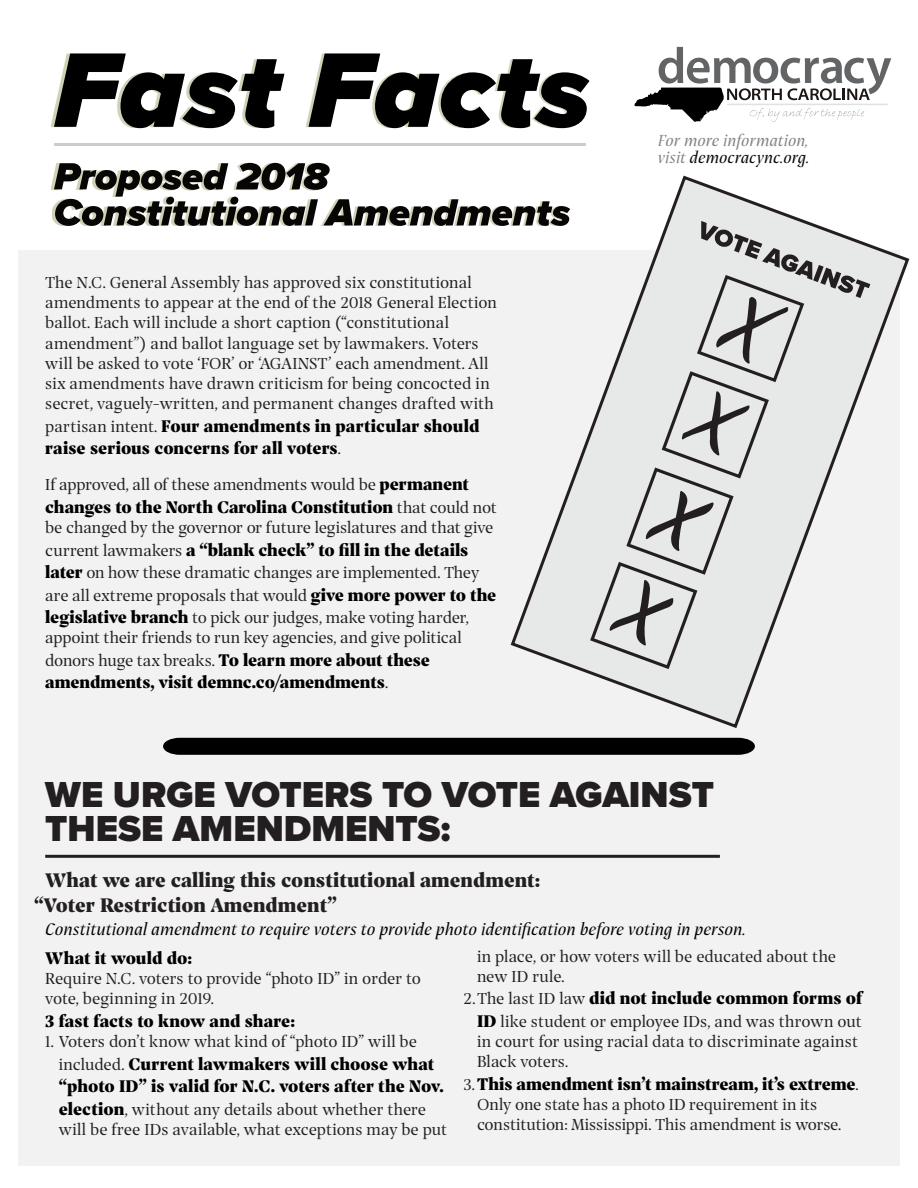
<style>
.page{position:relative;width:918px;height:1188px;background:#fff}
.page>*{position:absolute;margin:0;border:0;box-sizing:border-box;transform-origin:0 0}
.t1{font:900 37.5px/34.5px "Proxima Nova";color:#231f20}
.t2{font:900 21px/25.2px "Prospectus Std";color:#231f20}
.body{font:900 18px/22.5px "Prospectus Std";letter-spacing:-.005em;color:#000}
.body-2{font:italic 18px "Prospectus Std";letter-spacing:-.005em;color:#000}
.body-3{font:17.25px/20.2px "Prospectus Std";letter-spacing:-.005em;color:#231f20}
.body-4{font:italic 17.25px/17.2px "Prospectus Std";color:#838282}
.s1{font-weight:400;font-size:17.25px;color:#231f20}
.s2{font-weight:900;font-size:18px;color:#000}
.s3{color:#080505}
</style>
<div class="page">
<div style="left:18px;top:250px;width:882px;height:463px;background:#f2f2f3"></div>
<div style="left:18px;top:713px;width:882px;height:453px;background:#f2f2f3"></div>
<svg style="left:163px;top:738px;width:592px;height:17px;background:#050505"></svg>
<hr style="left:45px;top:855px;width:675px;height:3px;background:#231f20">
<svg style="left:54px;top:54px;width:536px;height:74px"></svg>
<svg style="left:54px;top:163px;width:455px;height:63px"></svg>
<hr style="left:54px;top:143px;width:532px;height:3px;background:#cecbca">
<svg style="left:635px;top:47px;width:256px;height:75px"></svg>
<svg style="left:509px;top:175px;width:401px;height:553px"></svg>
<svg style="left:590px;top:221px;width:280px;height:448px"></svg>
<p class="body-3" style="left:45px;top:272px;width:453px">The N.C. General Assembly has approved six constitutional amendments to appear at the end of the 2018 General Election ballot. Each will include a short caption (“constitutional amendment”) and ballot language set by lawmakers. Voters will be asked to vote ‘FOR’ or ‘AGAINST’ each amendment. All six amendments have drawn criticism for being concocted in secret, vaguely-written, and permanent changes drafted with</p>
<p class="body" style="left:45px;top:414px;width:436px"><span class="s1">partisan intent.</span> Four amendments in particular should raise serious concerns for all voters<span class="s1">.</span></p>
<p class="body-3" style="left:45px;top:474px;width:425px">If approved, all of these amendments would be <span class="s2">permanent</span></p>
<p class="body" style="left:45px;top:495px;width:453px">changes to the North Carolina Constitution <span class="s1">that could not</span></p>
<p class="body-3" style="left:45px;top:517px;width:450px">be changed by the governor or future legislatures and that give</p>
<p class="body" style="left:45px;top:538px;width:425px"><span class="s1">current lawmakers</span> a “blank check” to fill in the details</p>
<p class="body-3" style="left:45px;top:561px;width:453px;line-height:22.5px"><span class="s2">later</span> on how these dramatic changes are implemented. They are all extreme proposals that would <span class="s2">give more power to the legislative branch</span> to pick our judges, make voting harder,</p>
<p class="body-3" style="left:45px;top:627px;width:418px">appoint their friends to run key agencies, and give political</p>
<p class="body" style="left:45px;top:648px;width:386px"><span class="s1">donors huge tax breaks.</span> To learn more about these amendments, visit demnc.co/amendments<span class="s1">.</span></p>
<p class="body-4" style="left:658px;top:131px;width:153px">For more information, visit <span class="s3">democracync.org.</span></p>
<p class="t1" style="left:45px;top:777px;width:670px">WE URGE VOTERS TO VOTE AGAINST<br>THESE AMENDMENTS:</p>
<p class="t2" style="left:34px;top:867px;width:508px;text-indent:11px">What we are calling this constitutional amendment: “Voter Restriction Amendment”</p>
<p class="body-2" style="left:45px;top:916px;width:702px">Constitutional amendment to require voters to provide photo identification before voting in person.</p>
<p class="body" style="left:45px;top:946px;width:148px">What it would do:</p>
<p class="body-3" style="left:45px;top:968px;width:377px">Require N.C. voters to provide “photo ID” in order to vote, beginning in 2019.</p>
<p class="body" style="left:45px;top:1009px;width:251px">3 fast facts to know and share:</p>
<p class="body-3" style="left:45px;top:1031px;width:373px">1. Voters don’t know what kind of “photo ID” will be</p>
<p class="body" style="left:59px;top:1052px;width:387px"><span class="s1">included.</span> Current lawmakers will choose what “photo ID” is valid for N.C. voters after the Nov.</p>
<p class="body-3" style="left:59px;top:1098px;width:390px"><span class="s2">election</span>, without any details about whether there will be free IDs available, what exceptions may be put</p>
<p class="body-3" style="left:477px;top:945px;width:361px">in place, or how voters will be educated about the new ID rule.</p>
<p class="body" style="left:464px;top:987px;width:400px"><span class="s1">2.The last ID law</span> did not include common forms of</p>
<p class="body-3" style="left:477px;top:1011px;width:386px"><span class="s2">ID</span> like student or employee IDs, and was thrown out in court for using racial data to discriminate against<br>Black voters.</p>
<p class="body" style="left:464px;top:1072px;width:397px"><span class="s1">3.</span>This amendment isn’t mainstream, it’s extreme<span class="s1">.</span></p>
<p class="body-3" style="left:477px;top:1094px;width:366px">Only one state has a photo ID requirement in its constitution: Mississippi. This amendment is worse.</p>
</div>
